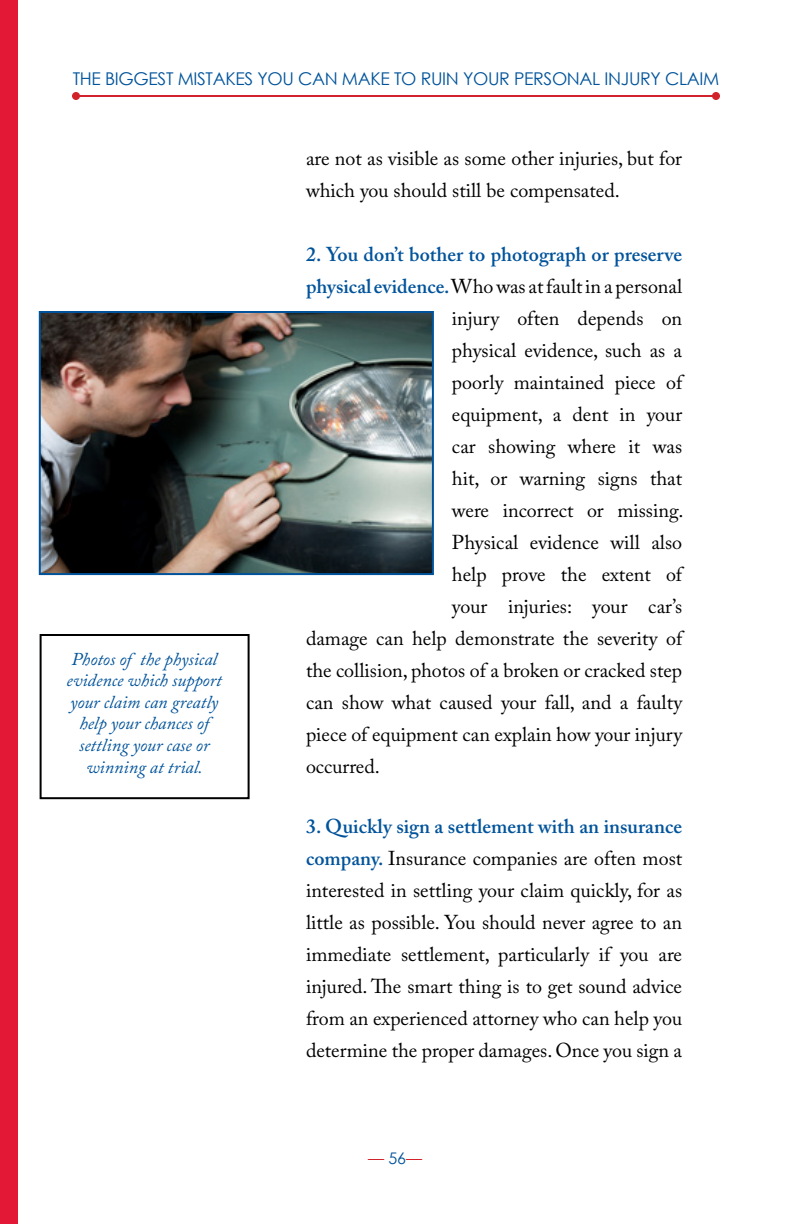
<style>
.page{position:relative;width:792px;height:1224px;background:#fff}
.page>*{position:absolute;margin:0;border:0;box-sizing:border-box;transform-origin:0 0}
.t1{font:20px/32px "Adobe Caslon Pro";color:#000}
.t2{font:600 20px "Adobe Caslon Pro";color:#00539b}
.t3{font:italic 18px/21.6px "Adobe Caslon Pro";color:#00539b;text-align:center}
.t4{font:17.6px "Century Gothic";letter-spacing:-.02em;color:#00539b}
.t5{font:16px "Century Gothic";color:#d2232a}
.s1{font-weight:600;color:#00539b}
.s2{color:#00539b}
</style>
<div class="page">
<hr style="left:76px;top:95px;width:640px;height:2px;background:#d2232a">
<div style="left:72px;top:92px;width:8px;height:8px;background:#d2232a;border-radius:50%"></div>
<div style="left:712px;top:92px;width:8px;height:8px;background:#d2232a;border-radius:50%"></div>
<div style="left:0;top:0;width:18px;height:1224px;background:#e31837"></div>
<img style="left:42px;top:314px;width:389px;height:258px">
<div style="left:39px;top:311px;width:395px;height:264px;border:2px solid #00539b"></div>
<div style="left:40px;top:634px;width:210px;height:165px;border:2px solid #000"></div>
<p class="t4" style="left:73px;top:67px;width:648px">THE BIGGEST MISTAKES YOU CAN MAKE TO RUIN YOUR PERSONAL INJURY CLAIM</p>
<p class="t3" style="left:67px;top:648px;width:157px">Photos of the physical evidence which support your claim can greatly help your chances of settling your case or winning at trial.</p>
<p class="t1" style="left:306px;top:142px;width:378px">are not as visible as some other injuries, but for which you should still be compensated.</p>
<p class="t2" style="left:306px;top:242px;width:378px">2. You don’t bother to photograph or preserve</p>
<p class="t1" style="left:306px;top:270px;width:378px"><span class="s1">physical evidence.</span> Who was at fault in a personal</p>
<p class="t1" style="left:452px;top:302px;width:232px">injury often depends on</p>
<p class="t1" style="left:452px;top:334px;width:232px">physical evidence, such as a</p>
<p class="t1" style="left:452px;top:366px;width:232px">poorly maintained piece of</p>
<p class="t1" style="left:452px;top:398px;width:232px">equipment, a dent in your</p>
<p class="t1" style="left:452px;top:430px;width:232px">car showing where it was</p>
<p class="t1" style="left:452px;top:462px;width:232px">hit, or warning signs that</p>
<p class="t1" style="left:452px;top:494px;width:233px">were incorrect or missing.</p>
<p class="t1" style="left:452px;top:526px;width:232px">Physical evidence will also</p>
<p class="t1" style="left:452px;top:558px;width:232px">help prove the extent of</p>
<p class="t1" style="left:452px;top:590px;width:232px">your injuries: your car’s</p>
<p class="t1" style="left:306px;top:622px;width:378px">damage can help demonstrate the severity of</p>
<p class="t1" style="left:306px;top:654px;width:378px">the collision, photos of a broken or cracked step</p>
<p class="t1" style="left:306px;top:686px;width:378px">can show what caused your fall, and a faulty</p>
<p class="t1" style="left:306px;top:718px;width:378px">piece of equipment can explain how your injury</p>
<p class="t1" style="left:306px;top:750px;width:75px">occurred.</p>
<p class="t1" style="left:306px;top:811px;width:378px;text-align:justify"><span class="s1">3. Quickly sign a settlement with an insurance company.</span> Insurance companies are often most interested in settling your claim quickly, for as little as possible. You should never agree to an immediate settlement, particularly if you are injured. The smart thing is to get sound advice from an experienced attorney who can help you determine the proper damages. Once you sign a</p>
<p class="t5" style="left:368px;top:1147px;width:56px">— <span class="s2">56</span>—</p>
</div>
